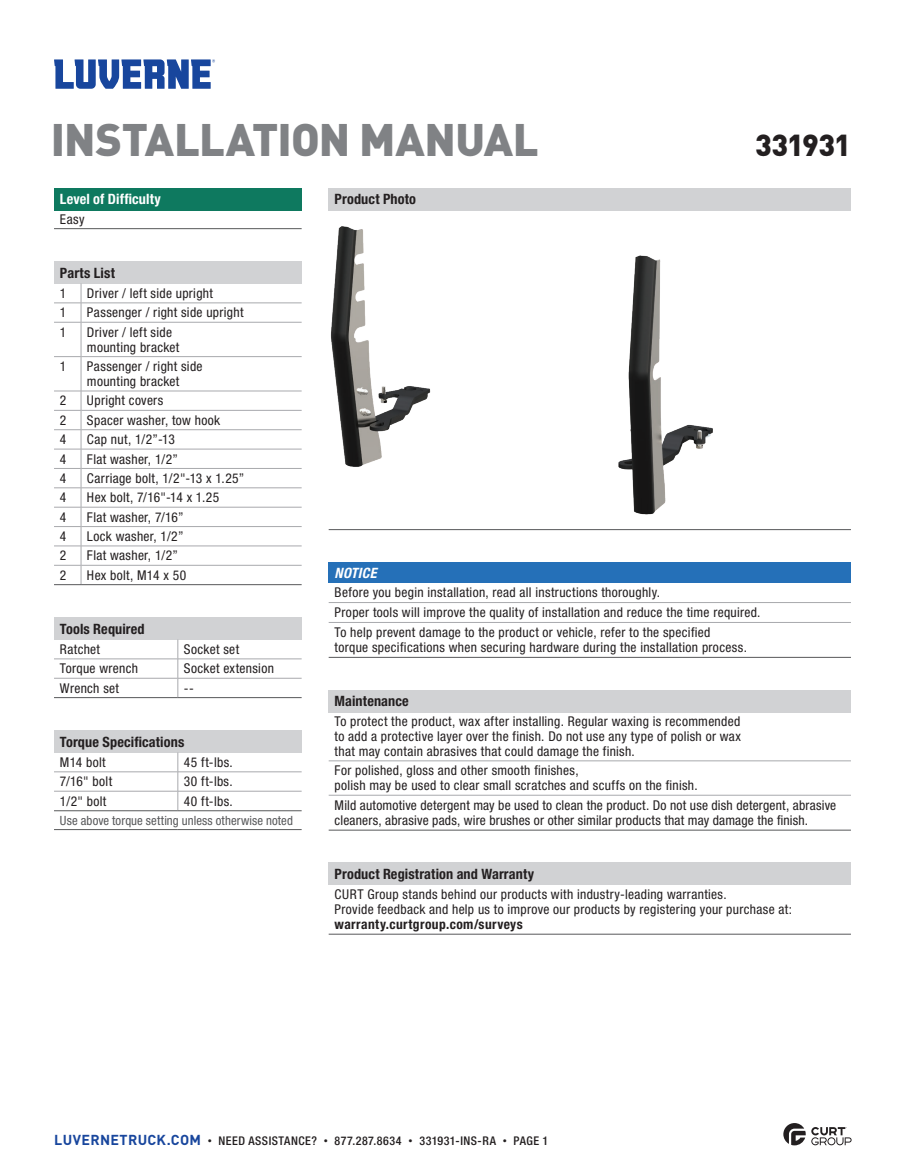
<style>
.page{position:relative;width:905px;height:1175px;background:#fff}
.page>*{position:absolute;margin:0;border:0;box-sizing:border-box;transform-origin:0 0}
.t1{font:900 45px "DINOT";letter-spacing:-.02em;color:#808285}
.t2{font:900 30px "DINOT";letter-spacing:-.035em;color:#231f20}
.t3{font:700 condensed 14.25px "Helvetica Neue LT Std";letter-spacing:.01em;color:#231f20}
.t4{font:700 condensed 14.25px "Helvetica Neue LT Std";letter-spacing:.01em;color:#fff}
.t5{font:italic 700 condensed 14.25px "Helvetica Neue LT Std";letter-spacing:.025em;color:#fff}
.t6{font:condensed 13.5px/15px "Helvetica Neue LT Std";letter-spacing:.025em;color:#231f20}
.t7{font:700 condensed 13.5px "Helvetica Neue LT Std";letter-spacing:.03em;color:#231f20}
.t8{font:condensed 12.75px "Helvetica Neue LT Std";letter-spacing:.01em;color:#57585a}
.t9{font:500 condensed 12px "Helvetica Neue LT Std";letter-spacing:.04em;color:#231f20}
.s1{font-family:"DINOT";font-weight:700;font-stretch:normal;font-size:14.25px;color:#18469d}
.s2{font-family:"DINOT";font-weight:400;font-stretch:normal;font-size:9px}
</style>
<div class="page">
<svg style="left:54px;top:59px;width:161px;height:30px"></svg>
<svg style="left:783px;top:1123px;width:68px;height:22px"></svg>
<div style="left:54px;top:261px;width:248px;height:22px;background:#d1d2d4"></div>
<hr style="left:81px;top:302px;width:221px;height:1px;background:#a8a9ad">
<svg style="left:54px;top:283px;width:28px;height:40px"></svg>
<hr style="left:81px;top:322px;width:221px;height:1px;background:#a8a9ad">
<hr style="left:81px;top:322px;width:1px;height:34px;background:#a8a9ad">
<svg style="left:54px;top:356px;width:27px;height:1px"></svg>
<hr style="left:81px;top:356px;width:221px;height:1px;background:#a8a9ad">
<hr style="left:81px;top:356px;width:1px;height:35px;background:#a8a9ad">
<hr style="left:81px;top:391px;width:221px;height:1px;background:#a8a9ad">
<hr style="left:81px;top:410px;width:221px;height:1px;background:#a8a9ad">
<hr style="left:81px;top:429px;width:221px;height:1px;background:#a8a9ad">
<hr style="left:81px;top:449px;width:221px;height:1px;background:#a8a9ad">
<hr style="left:81px;top:468px;width:221px;height:1px;background:#a8a9ad">
<hr style="left:81px;top:487px;width:221px;height:1px;background:#a8a9ad">
<hr style="left:81px;top:507px;width:221px;height:1px;background:#a8a9ad">
<hr style="left:81px;top:526px;width:221px;height:1px;background:#a8a9ad">
<hr style="left:81px;top:545px;width:221px;height:1px;background:#a8a9ad">
<hr style="left:81px;top:565px;width:221px;height:1px;background:#a8a9ad">
<svg style="left:54px;top:391px;width:28px;height:194px"></svg>
<hr style="left:81px;top:584px;width:221px;height:1px;background:#57585a">
<div style="left:54px;top:617px;width:247px;height:22px;background:#d1d2d4"></div>
<svg style="left:177px;top:639px;width:1px;height:58px"></svg>
<hr style="left:54px;top:697px;width:124px;height:1px;background:#57585a">
<hr style="left:178px;top:697px;width:123px;height:1px;background:#57585a">
<hr style="left:54px;top:658px;width:124px;height:1px;background:#a8a9ad">
<hr style="left:178px;top:658px;width:123px;height:1px;background:#a8a9ad">
<hr style="left:54px;top:678px;width:124px;height:1px;background:#a8a9ad">
<hr style="left:178px;top:678px;width:123px;height:1px;background:#a8a9ad">
<div style="left:328px;top:690px;width:522px;height:22px;background:#d1d2d4"></div>
<hr style="left:328px;top:760px;width:522px;height:1px;background:#a8a9ad">
<hr style="left:328px;top:829px;width:522px;height:1px;background:#57585a">
<hr style="left:328px;top:795px;width:522px;height:1px;background:#a8a9ad">
<div style="left:328px;top:188px;width:522px;height:22px;background:#d1d2d4"></div>
<hr style="left:328px;top:529px;width:522px;height:1px;background:#57585a">
<img style="left:330px;top:226px;width:383px;height:289px">
<div style="left:54px;top:730px;width:247px;height:22px;background:#d1d2d4"></div>
<hr style="left:54px;top:771px;width:124px;height:1px;background:#a8a9ad">
<hr style="left:178px;top:771px;width:123px;height:1px;background:#a8a9ad">
<hr style="left:54px;top:791px;width:124px;height:1px;background:#a8a9ad">
<hr style="left:178px;top:791px;width:123px;height:1px;background:#a8a9ad">
<svg style="left:177px;top:752px;width:1px;height:58px"></svg>
<hr style="left:54px;top:829px;width:124px;height:1px;background:#57585a">
<hr style="left:178px;top:829px;width:123px;height:1px;background:#57585a">
<hr style="left:54px;top:810px;width:124px;height:1px;background:#57585a">
<hr style="left:178px;top:810px;width:123px;height:1px;background:#57585a">
<div style="left:54px;top:188px;width:248px;height:22px;background:#0e795f"></div>
<hr style="left:54px;top:228px;width:248px;height:1px;background:#57585a">
<div style="left:328px;top:562px;width:522px;height:21px;background:#2570b8"></div>
<hr style="left:328px;top:657px;width:522px;height:1px;background:#57585a">
<hr style="left:328px;top:602px;width:522px;height:1px;background:#a8a9ad">
<hr style="left:328px;top:622px;width:522px;height:1px;background:#a8a9ad">
<div style="left:328px;top:863px;width:522px;height:22px;background:#d1d2d4"></div>
<hr style="left:328px;top:933px;width:522px;height:1px;background:#57585a">
<h1 class="t1" style="left:51px;top:103px;width:489px">INSTALLATION MANUAL</h1>
<h2 class="t2" style="left:755px;top:121px;width:97px">331931</h2>
<p class="t4" style="left:60px;top:190px;width:102px">Level of Difficulty</p>
<p class="t6" style="left:60px;top:211px;width:26px">Easy</p>
<p class="t3" style="left:60px;top:264px;width:56px">Parts List</p>
<p class="t6" style="left:60px;top:286px;width:8px">1</p>
<p class="t6" style="left:87px;top:286px;width:127px">Driver / left side upright</p>
<p class="t6" style="left:60px;top:305px;width:8px">1</p>
<p class="t6" style="left:87px;top:305px;width:158px">Passenger / right side upright</p>
<p class="t6" style="left:60px;top:324px;width:8px">1</p>
<p class="t6" style="left:87px;top:324px;width:94px">Driver / left side mounting bracket</p>
<p class="t6" style="left:60px;top:359px;width:8px">1</p>
<p class="t6" style="left:87px;top:359px;width:117px">Passenger / right side mounting bracket</p>
<p class="t6" style="left:60px;top:393px;width:8px">2</p>
<p class="t6" style="left:87px;top:393px;width:78px">Upright covers</p>
<p class="t6" style="left:60px;top:412px;width:8px">2</p>
<p class="t6" style="left:87px;top:412px;width:135px">Spacer washer, tow hook</p>
<p class="t6" style="left:60px;top:432px;width:8px">4</p>
<p class="t6" style="left:87px;top:432px;width:89px">Cap nut, 1/2”-13</p>
<p class="t6" style="left:60px;top:451px;width:8px">4</p>
<p class="t6" style="left:87px;top:451px;width:92px">Flat washer, 1/2”</p>
<p class="t6" style="left:60px;top:470px;width:8px">4</p>
<p class="t6" style="left:87px;top:470px;width:159px">Carriage bolt, 1/2"-13 x 1.25”</p>
<p class="t6" style="left:60px;top:490px;width:8px">4</p>
<p class="t6" style="left:87px;top:490px;width:134px">Hex bolt, 7/16"-14 x 1.25</p>
<p class="t6" style="left:60px;top:509px;width:8px">4</p>
<p class="t6" style="left:87px;top:509px;width:98px">Flat washer, 7/16”</p>
<p class="t6" style="left:60px;top:528px;width:8px">4</p>
<p class="t6" style="left:87px;top:528px;width:98px">Lock washer, 1/2”</p>
<p class="t6" style="left:60px;top:548px;width:8px">2</p>
<p class="t6" style="left:87px;top:548px;width:92px">Flat washer, 1/2”</p>
<p class="t6" style="left:60px;top:567px;width:8px">2</p>
<p class="t6" style="left:87px;top:567px;width:101px">Hex bolt, M14 x 50</p>
<p class="t3" style="left:60px;top:620px;width:86px">Tools Required</p>
<p class="t6" style="left:60px;top:641px;width:42px">Ratchet</p>
<p class="t6" style="left:184px;top:641px;width:57px">Socket set</p>
<p class="t6" style="left:60px;top:661px;width:80px">Torque wrench</p>
<p class="t6" style="left:184px;top:661px;width:92px">Socket extension</p>
<p class="t6" style="left:60px;top:680px;width:61px">Wrench set</p>
<p class="t6" style="left:184px;top:680px;width:11px">--</p>
<p class="t3" style="left:60px;top:733px;width:126px">Torque Specifications</p>
<p class="t6" style="left:60px;top:754px;width:47px">M14 bolt</p>
<p class="t6" style="left:184px;top:754px;width:51px">45 ft-lbs.</p>
<p class="t6" style="left:60px;top:774px;width:54px">7/16" bolt</p>
<p class="t6" style="left:184px;top:774px;width:50px">30 ft-lbs.</p>
<p class="t6" style="left:60px;top:793px;width:48px">1/2" bolt</p>
<p class="t6" style="left:184px;top:793px;width:51px">40 ft-lbs.</p>
<p class="t8" style="left:60px;top:812px;width:234px">Use above torque setting unless otherwise noted</p>
<p class="t3" style="left:334px;top:190px;width:83px">Product Photo</p>
<p class="t5" style="left:334px;top:564px;width:43px">NOTICE</p>
<p class="t6" style="left:334px;top:582px;width:427px;line-height:20px">Before you begin installation, read all instructions thoroughly.<br>Proper tools will improve the quality of installation and reduce the time required.<br>To help prevent damage to the product or vehicle, refer to the specified</p>
<p class="t6" style="left:334px;top:639px;width:414px">torque specifications when securing hardware during the installation process.</p>
<p class="t3" style="left:334px;top:692px;width:76px">Maintenance</p>
<p class="t6" style="left:334px;top:713px;width:408px;text-align:justify">To protect the product, wax after installing. Regular waxing is recommended to add a protective layer over the finish. Do not use any type of polish or wax that may contain abrasives that could damage the finish.</p>
<p class="t6" style="left:334px;top:763px;width:364px">For polished, gloss and other smooth finishes,<br>polish may be used to clear small scratches and scuffs on the finish.</p>
<p class="t6" style="left:334px;top:797px;width:503px">Mild automotive detergent may be used to clean the product. Do not use dish detergent, abrasive cleaners, abrasive pads, wire brushes or other similar products that may damage the finish.</p>
<p class="t3" style="left:334px;top:865px;width:201px">Product Registration and Warranty</p>
<p class="t6" style="left:334px;top:887px;width:459px">CURT Group stands behind our products with industry-leading warranties.<br>Provide feedback and help us to improve our products by registering your purchase at:</p>
<p class="t7" style="left:334px;top:916px;width:189px">warranty.curtgroup.com/surveys</p>
<p class="t9" style="left:54px;top:1133px;width:495px"><span class="s1">LUVERNETRUCK.COM</span> <span class="s2">•</span> NEED ASSISTANCE? <span class="s2">•</span> 877.287.8634 <span class="s2">•</span> 331931-INS-RA <span class="s2">•</span> PAGE 1</p>
</div>
